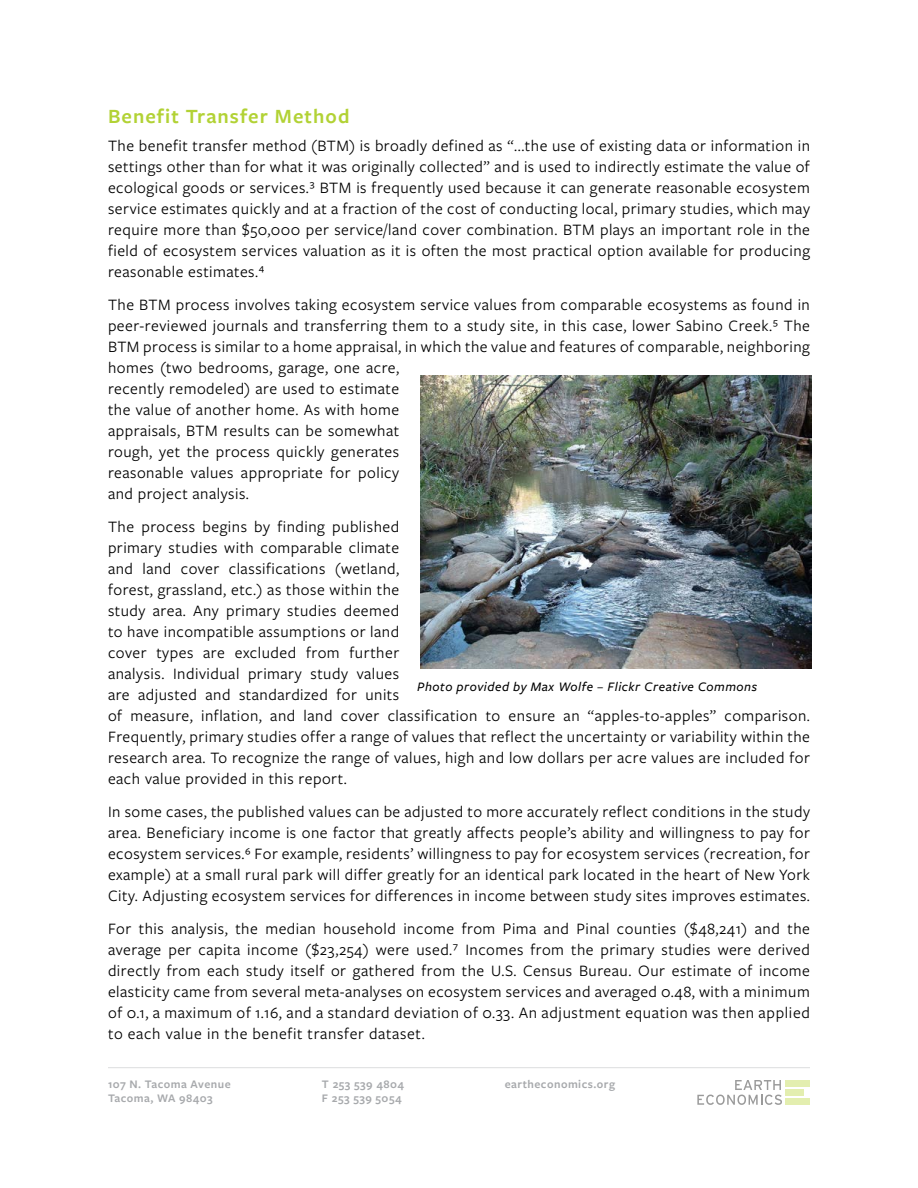
<style>
.page{position:relative;width:918px;height:1188px;background:#fff}
.page>*{position:absolute;margin:0;border:0;box-sizing:border-box;transform-origin:0 0}
.t1{font:600 21px "Freight Sans Pro";letter-spacing:.05em;color:#b2d235}
.t2{font:16.5px/21px "Freight Sans Pro";letter-spacing:.03em;color:#000;text-align:justify}
.t3{font:italic 500 13.5px "Freight Sans Pro";letter-spacing:.04em;color:#000}
.t4{font:600 12px/13.5px "Freight Sans Pro";letter-spacing:.04em;color:#a7a9ac}
</style>
<div class="page">
<svg style="left:697px;top:1080px;width:85px;height:25px"></svg>
<div style="left:786px;top:1080px;width:24px;height:6px;background:#e3eeaf"></div>
<div style="left:786px;top:1089px;width:18px;height:7px;background:#e3eeaf"></div>
<div style="left:786px;top:1098px;width:24px;height:7px;background:#e3eeaf"></div>
<hr style="left:108px;top:1067px;width:702px;height:1px;background:#dcddde">
<img style="left:420px;top:375px;width:392px;height:294px">
<p class="t1" style="left:108px;top:102px;width:243px">Benefit Transfer Method</p>
<p class="t2" style="left:108px;top:135px;width:704px">The benefit transfer method (BTM) is broadly defined as “...the use of existing data or information in settings other than for what it was originally collected” and is used to indirectly estimate the value of ecological goods or services.³ BTM is frequently used because it can generate reasonable ecosystem service estimates quickly and at a fraction of the cost of conducting local, primary studies, which may require more than $50,000 per service/land cover combination. BTM plays an important role in the field of ecosystem services valuation as it is often the most practical option available for producing reasonable estimates.⁴</p>
<p class="t2" style="left:108px;top:294px;width:703px;text-align:left">The BTM process involves taking ecosystem service values from comparable ecosystems as found in peer-reviewed journals and transferring them to a study site, in this case, lower Sabino Creek.⁵ The BTM process is similar to a home appraisal, in which the value and features of comparable, neighboring homes (two bedrooms, garage, one acre,<br>recently remodeled) are used to estimate<br>the value of another home. As with home<br>appraisals, BTM results can be somewhat<br>rough, yet the process quickly generates<br>reasonable values appropriate for policy<br>and project analysis.</p>
<p class="t2" style="left:108px;top:516px;width:704px;text-align:left">The process begins by finding published<br>primary studies with comparable climate<br>and land cover classifications (wetland,<br>forest, grassland, etc.) as those within the<br>study area. Any primary studies deemed<br>to have incompatible assumptions or land<br>cover types are excluded from further<br>analysis. Individual primary study values<br>are adjusted and standardized for units<br>of measure, inflation, and land cover classification to ensure an “apples-to-apples” comparison.<br>Frequently, primary studies offer a range of values that reflect the uncertainty or variability within the research area. To recognize the range of values, high and low dollars per acre values are included for each value provided in this report.</p>
<p class="t2" style="left:108px;top:801px;width:704px">In some cases, the published values can be adjusted to more accurately reflect conditions in the study area. Beneficiary income is one factor that greatly affects people’s ability and willingness to pay for ecosystem services.⁶ For example, residents’ willingness to pay for ecosystem services (recreation, for example) at a small rural park will differ greatly for an identical park located in the heart of New York City. Adjusting ecosystem services for differences in income between study sites improves estimates.</p>
<p class="t2" style="left:108px;top:918px;width:704px">For this analysis, the median household income from Pima and Pinal counties ($48,241) and the average per capita income ($23,254) were used.⁷ Incomes from the primary studies were derived directly from each study itself or gathered from the U.S. Census Bureau. Our estimate of income elasticity came from several meta-analyses on ecosystem services and averaged 0.48, with a minimum of 0.1, a maximum of 1.16, and a standard deviation of 0.33. An adjustment equation was then applied to each value in the benefit transfer dataset.</p>
<p class="t3" style="left:417px;top:678px;width:341px">Photo provided by Max Wolfe – Flickr Creative Commons</p>
<p class="t4" style="left:108px;top:1077px;width:124px">107 N. Tacoma Avenue<br>Tacoma, WA 98403</p>
<p class="t4" style="left:322px;top:1077px;width:84px">T 253 539 4804<br>F 253 539 5054</p>
<p class="t4" style="left:505px;top:1077px;width:112px">eartheconomics.org</p>
</div>
